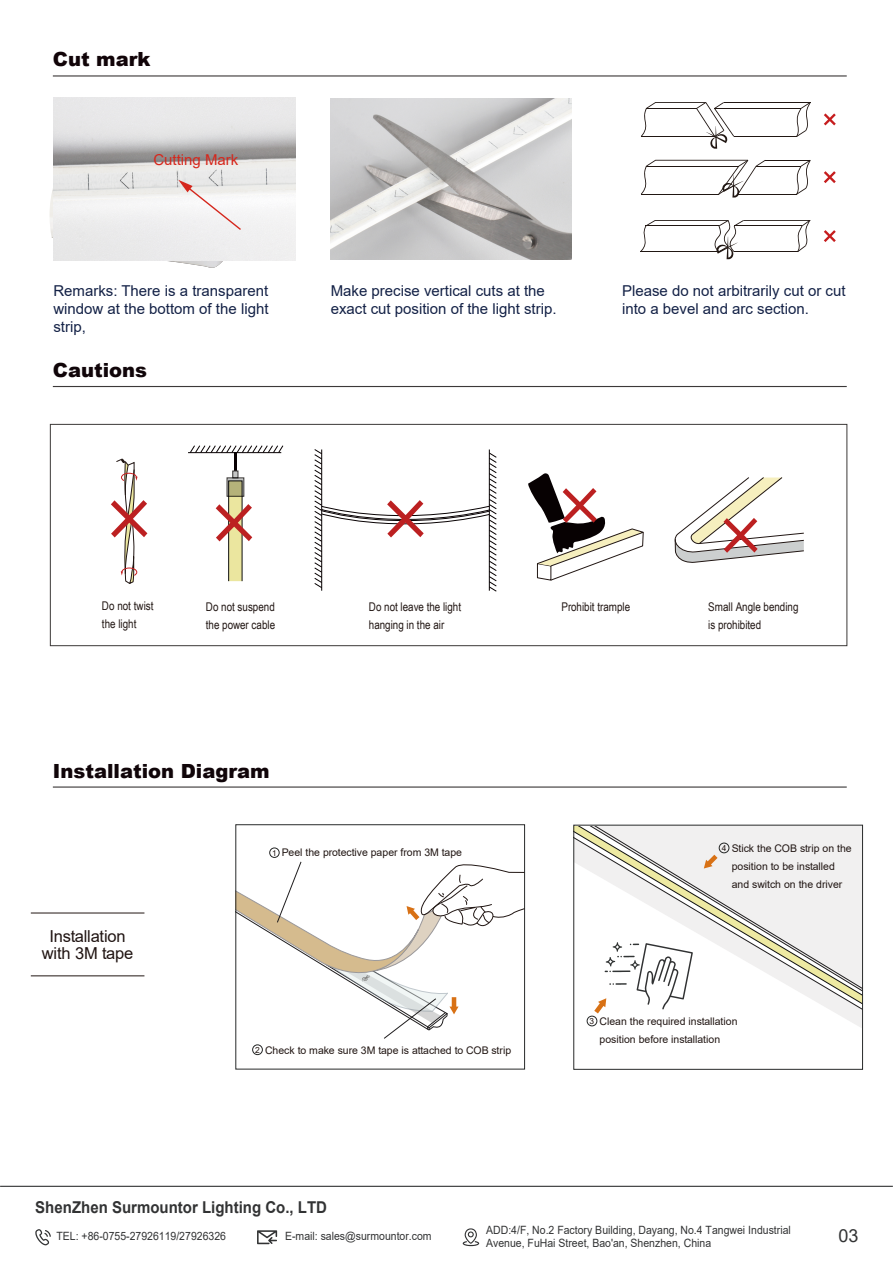
<style>
.page{position:relative;width:893px;height:1263px;background:#fff}
.page>*{position:absolute;margin:0;border:0;box-sizing:border-box;transform-origin:0 0}
.t1{font:900 19.5px "Arial";color:#100509}
.t2{font:900 19.5px "Arial";color:#110408}
.t3{font:18px "Arial";color:#323334}
.t4{font:16.5px/17px "Arial";letter-spacing:-.01em;color:#201412;text-align:center}
.t5{font:700 16.35px "Arial";color:#323334;scale:.92 1}
.t6{font:15px/18px "Arial";color:#132146}
.t7{font:15px "Arial";color:#d6271c}
.t8{font:12px/18px "Arial Narrow";color:#211613}
.t9{font:11.4px/12.6px "Arial";color:#323334;scale:.92 1}
.t10{font:10.5px/18px "Arial";color:#211613}
.t11{font:8.4px "Arial";color:#211613}
.s1{font-size:8.1px}
.s2{font-size:8.4px}
</style>
<div class="page">
<img style="left:50px;top:189px;width:223px;height:79px">
<div style="left:50px;top:424px;width:797px;height:222px;border:1px solid #3c3938"></div>
<svg style="left:674px;top:477px;width:130px;height:86px"></svg>
<svg style="left:111px;top:459px;width:36px;height:125px"></svg>
<svg style="left:314px;top:449px;width:183px;height:143px"></svg>
<svg style="left:528px;top:473px;width:116px;height:107px"></svg>
<div style="left:228px;top:481px;width:14px;height:100px;background:#ebe69f;border:1px solid #0e0f0f"></div>
<hr style="left:188px;top:452px;width:93px;height:1px;background:#070002">
<svg style="left:216px;top:504px;width:36px;height:37px"></svg>
<svg style="left:190px;top:445px;width:93px;height:33px"></svg>
<svg style="left:229px;top:480px;width:13px;height:14px"></svg>
<div style="left:227px;top:478px;width:17px;height:18px;border:1px solid #3c3938"></div>
<div style="left:269px;top:848px;width:10px;height:10px;border:1px solid #242626;border-radius:50%"></div>
<div style="left:252px;top:1045px;width:11px;height:10px;border:1px solid #242626;border-radius:50%"></div>
<svg style="left:236px;top:859px;width:289px;height:180px"></svg>
<hr style="left:31px;top:913px;width:113px;height:1px;background:#211613">
<hr style="left:31px;top:975px;width:113px;height:1px;background:#211613">
<svg style="left:590px;top:995px;width:271px;height:21px"></svg>
<svg style="left:576px;top:827px;width:285px;height:168px"></svg>
<svg style="left:704px;top:855px;width:13px;height:13px"></svg>
<div style="left:587px;top:1016px;width:10px;height:10px;border:1px solid #242626;border-radius:50%"></div>
<svg style="left:594px;top:942px;width:99px;height:71px"></svg>
<div style="left:719px;top:843px;width:10px;height:10px;border:1px solid #242626;border-radius:50%"></div>
<svg style="left:824px;top:113px;width:12px;height:12px"></svg>
<hr style="left:714px;top:108px;width:87px;height:1px;background:#211713">
<hr style="left:734px;top:136px;width:63px;height:1px;background:#211713">
<hr style="left:724px;top:102px;width:86px;height:1px;background:#211713">
<svg style="left:796px;top:102px;width:15px;height:35px"></svg>
<hr style="left:756px;top:166px;width:45px;height:1px;background:#211713">
<hr style="left:738px;top:194px;width:59px;height:1px;background:#211713">
<hr style="left:765px;top:160px;width:45px;height:1px;background:#211713">
<svg style="left:796px;top:160px;width:15px;height:35px"></svg>
<svg style="left:641px;top:102px;width:93px;height:47px"></svg>
<svg style="left:641px;top:160px;width:124px;height:38px"></svg>
<svg style="left:640px;top:220px;width:171px;height:39px"></svg>
<svg style="left:824px;top:171px;width:12px;height:12px"></svg>
<svg style="left:824px;top:230px;width:12px;height:12px"></svg>
<hr style="left:53px;top:75px;width:794px;height:2px;background:#3c3939">
<hr style="left:53px;top:386px;width:794px;height:1px;background:#3c3939">
<hr style="left:53px;top:786px;width:794px;height:2px;background:#3c3939">
<img style="left:53px;top:98px;width:243px;height:162px">
<svg style="left:178px;top:180px;width:64px;height:51px"></svg>
<img style="left:331px;top:99px;width:241px;height:160px">
<svg style="left:463px;top:1228px;width:16px;height:18px"></svg>
<svg style="left:257px;top:1230px;width:20px;height:14px"></svg>
<svg style="left:35px;top:1229px;width:16px;height:16px"></svg>
<hr style="left:0;top:1186px;width:893px;height:1px;background:#323334">
<h1 class="t2" style="left:53px;top:45px;width:99px">Cut mark</h1>
<h3 class="t7" style="left:153px;top:150px;width:87px">Cutting Mark</h3>
<h3 class="t6" style="left:53px;top:282px;width:217px;text-align:justify">Remarks: There is a transparent window at the bottom of the light strip,</h3>
<h3 class="t6" style="left:622px;top:282px;width:225px">Please do not arbitrarily cut or cut into a bevel and arc section.</h3>
<h3 class="t6" style="left:331px;top:282px;width:227px">Make precise vertical cuts at the exact cut position of the light strip.</h3>
<h1 class="t1" style="left:53px;top:356px;width:96px">Cautions</h1>
<p class="t8" style="left:102px;top:597px;width:53px">Do not twist the light</p>
<p class="t8" style="left:369px;top:597px;width:94px">Do not leave the light hanging in the air</p>
<p class="t8" style="left:206px;top:597px;width:70px">Do not suspend</p>
<p class="t8" style="left:562px;top:597px;width:70px">Prohibit trample</p>
<p class="t8" style="left:206px;top:615px;width:71px">the power cable</p>
<h1 class="t1" style="left:53px;top:757px;width:218px">Installation Diagram</h1>
<h3 class="t4" style="left:42px;top:927px;width:93px">Installation with 3M tape</h3>
<p class="t10" style="left:272px;top:843px;width:191px"><span class="s1">1</span> Peel the protective paper from 3M tape</p>
<p class="t8" style="left:708px;top:597px;width:92px">Small Angle bending is prohibited</p>
<p class="t10" style="left:732px;top:839px;width:122px">Stick the COB strip on the position to be installed and switch on the driver</p>
<p class="t11" style="left:722px;top:842px;width:6px">4</p>
<p class="t10" style="left:255px;top:1041px;width:258px"><span class="s2">2</span> Check to make sure 3M tape is attached to COB strip</p>
<h3 class="t5" style="left:35px;top:1195px;width:319px">ShenZhen Surmountor Lighting Co., LTD</h3>
<p class="t10" style="left:600px;top:1012px;width:139px">Clean the required installation position before installation</p>
<p class="t11" style="left:590px;top:1015px;width:6px">3</p>
<p class="t9" style="left:486px;top:1223px;width:333px">ADD:4/F, No.2 Factory Building, Dayang, No.4 Tangwei Industrial<br>Avenue, FuHai Street, Bao'an, Shenzhen, China</p>
<p class="t9" style="left:56px;top:1230px;width:186px">TEL: +86-0755-27926119/27926326</p>
<p class="t9" style="left:285px;top:1230px;width:161px">E-mail: sales@surmountor.com</p>
<h2 class="t3" style="left:839px;top:1223px;width:22px">03</h2>
</div>
